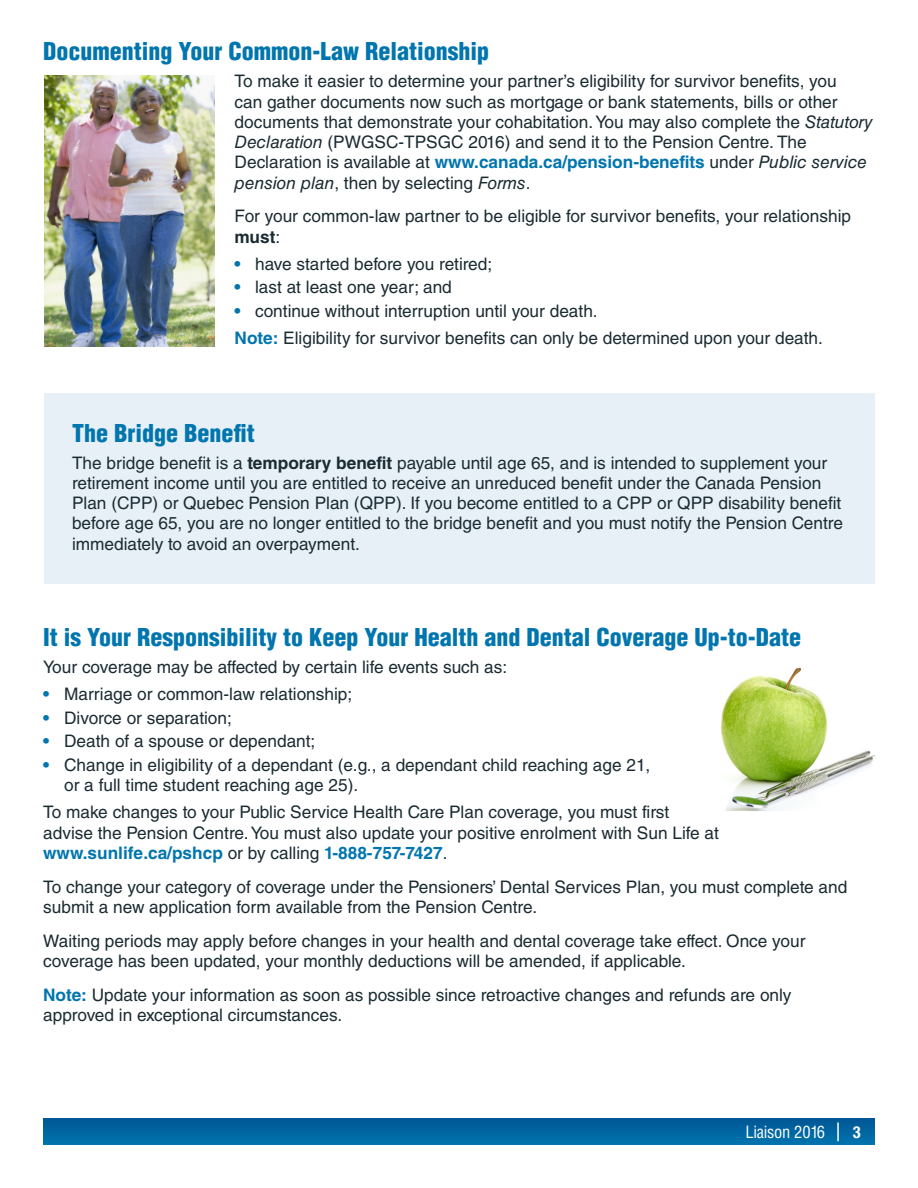
<style>
.page{position:relative;width:918px;height:1188px;background:#fff}
.page>*{position:absolute;margin:0;border:0;box-sizing:border-box;transform-origin:0 0}
.Titles_2{font:900 condensed 24px "Helvetica LT Std";color:#0075ae}
.Body_2{font:17.25px/20.2px "Helvetica LT Std";color:#1b2b32}
.Bullets_less_spacing{font:17.25px "Helvetica LT Std";color:#1b2b32}
.t1{font:condensed 16.5px "Helvetica LT Std";letter-spacing:-.02em;color:#fff}
.t2{font:700 condensed 16.5px "Helvetica Neue LT Std";color:#fff}
.s1{font-style:italic}
.s2{font-weight:700;color:#0075ae}
.s3{font-weight:700}
</style>
<div class="page">
<div style="left:43px;top:1119px;width:832px;height:26px;background:linear-gradient(to right,#0066a2,#0067a2)"></div>
<svg style="left:837px;top:1122px;width:2px;height:19px"></svg>
<div style="left:44px;top:394px;width:830px;height:190px;background:#e7f0f7"></div>
<img style="left:44px;top:75px;width:170px;height:272px">
<img style="left:720px;top:667px;width:154px;height:144px">
<p class="Titles_2" style="left:43px;top:36px;width:448px">Documenting Your Common-Law Relationship</p>
<p class="Body_2" style="left:235px;top:71px;width:640px">To make it easier to determine your partner’s eligibility for survivor benefits, you<br>can gather documents now such as mortgage or bank statements, bills or other documents that demonstrate your cohabitation. You may also complete the <span class="s1">Statutory Declaration</span> (PWGSC-TPSGC 2016) and send it to the Pension Centre. The Declaration is available at <span class="s2">www.canada.ca/pension-benefits</span> under <span class="s1">Public service pension plan</span>, then by selecting <span class="s1">Forms</span>.</p>
<p class="Body_2" style="left:235px;top:206px;width:618px">For your common-law partner to be eligible for survivor benefits, your relationship <span class="s3">must</span>:</p>
<p class="Bullets_less_spacing" style="left:235px;top:254px;width:259px"><span class="s2">•</span> have started before you retired;</p>
<p class="Bullets_less_spacing" style="left:235px;top:277px;width:219px"><span class="s2">•</span> last at least one year; and</p>
<p class="Bullets_less_spacing" style="left:235px;top:301px;width:365px"><span class="s2">•</span> continue without interruption until your death.</p>
<p class="Body_2" style="left:235px;top:328px;width:590px"><span class="s2">Note:</span> Eligibility for survivor benefits can only be determined upon your death.</p>
<p class="Titles_2" style="left:72px;top:418px;width:184px">The Bridge Benefit</p>
<p class="Body_2" style="left:72px;top:452px;width:772px">The bridge benefit is a <span class="s3">temporary benefit</span> payable until age 65, and is intended to supplement your retirement income until you are entitled to receive an unreduced benefit under the Canada Pension Plan (CPP) or Quebec Pension Plan (QPP). If you become entitled to a CPP or QPP disability benefit before age 65, you are no longer entitled to the bridge benefit and you must notify the Pension Centre immediately to avoid an overpayment.</p>
<p class="Titles_2" style="left:43px;top:622px;width:760px">It is Your Responsibility to Keep Your Health and Dental Coverage Up-to-Date</p>
<p class="Body_2" style="left:43px;top:657px;width:466px">Your coverage may be affected by certain life events such as:</p>
<p class="Body_2" style="left:43px;top:684px;width:311px"><span class="s2">•</span> Marriage or common-law relationship;</p>
<p class="Body_2" style="left:43px;top:707px;width:190px"><span class="s2">•</span> Divorce or separation;</p>
<p class="Body_2" style="left:43px;top:731px;width:274px"><span class="s2">•</span> Death of a spouse or dependant;</p>
<p class="Body_2" style="left:64px;top:755px;width:588px;text-indent:-21px"><span class="s2">•</span> Change in eligibility of a dependant (e.g., a dependant child reaching age 21, or a full time student reaching age 25).</p>
<p class="Body_2" style="left:43px;top:802px;width:677px">To make changes to your Public Service Health Care Plan coverage, you must first advise the Pension Centre. You must also update your positive enrolment with Sun Life at <span class="s2">www.sunlife.ca/pshcp</span> or by calling <span class="s2">1-888-757-7427</span>.</p>
<p class="Body_2" style="left:43px;top:876px;width:806px">To change your category of coverage under the Pensioners’ Dental Services Plan, you must complete and submit a new application form available from the Pension Centre.</p>
<p class="Body_2" style="left:43px;top:930px;width:764px">Waiting periods may apply before changes in your health and dental coverage take effect. Once your coverage has been updated, your monthly deductions will be amended, if applicable.</p>
<p class="Body_2" style="left:43px;top:984px;width:750px"><span class="s2">Note:</span> Update your information as soon as possible since retroactive changes and refunds are only approved in exceptional circumstances.</p>
<p class="t1" style="left:746px;top:1122px;width:81px">Liaison 2016</p>
<p class="t2" style="left:853px;top:1122px;width:9px">3</p>
</div>
